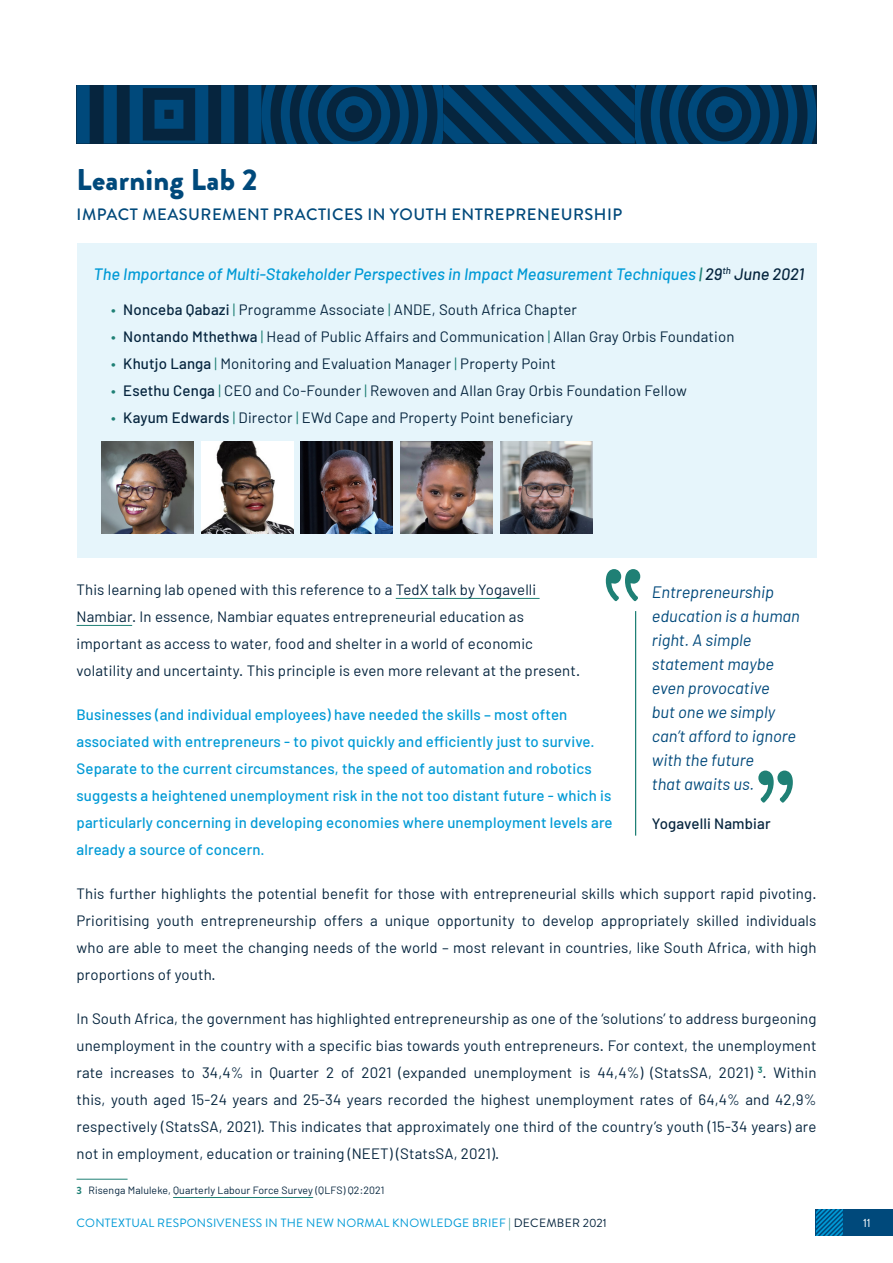
<style>
.page{position:relative;width:893px;height:1263px;background:#fff}
.page>*{position:absolute;margin:0;border:0;box-sizing:border-box;transform-origin:0 0}
.t1{font:900 30px "Brandon Grotesque";letter-spacing:.01em;color:#00497b}
.t2{font:italic 16.5px/24px "Barlow";color:#00497b}
.t3{font:italic 500 16.5px "Barlow";color:#009ad6}
.t4{font:500 16.5px "Brandon Grotesque";letter-spacing:.03em;color:#00497b}
.t5{font:15px/27px "Barlow";letter-spacing:.01em;color:#06253e;text-align:justify}
.t6{font:500 15px/27px "Barlow";letter-spacing:.01em;color:#009ad6}
.t7{font:500 15px "Barlow";letter-spacing:.01em;color:#06253e}
.t8{font:12px "Brandon Grotesque";letter-spacing:.02em;color:#009ad6}
.t9{font:12px "Brandon Grotesque";color:#fff}
.t10{font:10.5px "Barlow";letter-spacing:.01em;color:#06253e}
.s1{color:#1f8075}
.s2{color:#06253e}
.s3{font-weight:500;color:#1f8075}
.s4{font-weight:500}
.s5{font-family:"Brandon Grotesque";font-weight:700;color:#1f8075}
</style>
<div class="page">
<div style="left:816px;top:1209px;width:77px;height:27px;background:#00497b"></div>
<svg style="left:816px;top:1209px;width:27px;height:27px"></svg>
<div style="left:77px;top:244px;width:739px;height:314px;background:#e6f5fb"></div>
<hr style="left:396px;top:598px;width:144px;height:1px;background:#1f8075">
<hr style="left:77px;top:625px;width:55px;height:1px;background:#1f8075">
<hr style="left:77px;top:1179px;width:51px;height:1px;background:#1f8075">
<hr style="left:173px;top:1197px;width:140px;height:1px;background:#1f8075">
<img style="left:400px;top:442px;width:92px;height:92px">
<img style="left:201px;top:442px;width:92px;height:92px">
<img style="left:301px;top:442px;width:92px;height:92px">
<img style="left:500px;top:442px;width:92px;height:92px">
<img style="left:101px;top:442px;width:93px;height:92px">
<svg style="left:606px;top:569px;width:34px;height:32px"></svg>
<svg style="left:758px;top:770px;width:35px;height:33px"></svg>
<hr style="left:635px;top:611px;width:1px;height:225px;background:#1f8075">
<svg style="left:77px;top:85px;width:739px;height:59px"></svg>
<p class="t1" style="left:77px;top:159px;width:183px">Learning Lab 2</p>
<p class="t4" style="left:77px;top:203px;width:547px">IMPACT MEASUREMENT PRACTICES IN YOUTH ENTREPRENEURSHIP</p>
<p class="t3" style="left:94px;top:264px;width:712px">The Importance of Multi-Stakeholder Perspectives in Impact Measurement Techniques <span class="s1">|</span> <span class="s2">29</span><sup>th</sup> <span class="s2">June 2021</span></p>
<p class="t5" style="left:111px;top:296px;width:467px"><span class="s3">•</span> <span class="s4">Nonceba Qabazi</span> <span class="s1">|</span> Programme Associate <span class="s1">|</span> ANDE, South Africa Chapter</p>
<p class="t5" style="left:111px;top:323px;width:625px"><span class="s3">•</span> <span class="s4">Nontando Mthethwa</span> <span class="s1">|</span> Head of Public Affairs and Communication <span class="s1">|</span> Allan Gray Orbis Foundation</p>
<p class="t5" style="left:111px;top:350px;width:446px"><span class="s3">•</span> <span class="s4">Khutjo Langa</span> <span class="s1">|</span> Monitoring and Evaluation Manager <span class="s1">|</span> Property Point</p>
<p class="t5" style="left:111px;top:377px;width:577px"><span class="s3">•</span> <span class="s4">Esethu Cenga</span> <span class="s1">|</span> CEO and Co-Founder <span class="s1">|</span> Rewoven and Allan Gray Orbis Foundation Fellow</p>
<p class="t5" style="left:111px;top:404px;width:463px"><span class="s3">•</span> <span class="s4">Kayum Edwards</span> <span class="s1">|</span> Director <span class="s1">|</span> EWd Cape and Property Point beneficiary</p>
<p class="t5" style="left:77px;top:575px;width:505px;text-align:left">This learning lab opened with this reference to a TedX talk by Yogavelli Nambiar. In essence, Nambiar equates entrepreneurial education as important as access to water, food and shelter in a world of economic volatility and uncertainty. This principle is even more relevant at the present.</p>
<p class="t6" style="left:77px;top:700px;width:538px">Businesses (and individual employees) have needed the skills – most often associated with entrepreneurs - to pivot quickly and efficiently just to survive.<br>Separate to the current circumstances, the speed of automation and robotics suggests a heightened unemployment risk in the not too distant future - which is particularly concerning in developing economies where unemployment levels are already a source of concern.</p>
<p class="t5" style="left:77px;top:879px;width:741px">This further highlights the potential benefit for those with entrepreneurial skills which support rapid pivoting.<br>Prioritising youth entrepreneurship offers a unique opportunity to develop appropriately skilled individuals who are able to meet the changing needs of the world – most relevant in countries, like South Africa, with high proportions of youth.</p>
<p class="t5" style="left:77px;top:1004px;width:741px">In South Africa, the government has highlighted entrepreneurship as one of the ‘solutions’ to address burgeoning unemployment in the country with a specific bias towards youth entrepreneurs. For context, the unemployment rate increases to 34,4% in Quarter 2 of 2021 (expanded unemployment is 44,4%) (StatsSA, 2021) <sup>3</sup>. Within this, youth aged 15-24 years and 25-34 years recorded the highest unemployment rates of 64,4% and 42,9% respectively (StatsSA, 2021). This indicates that approximately one third of the country’s youth (15-34 years) are not in employment, education or training (NEET) (StatsSA, 2021).</p>
<p class="t10" style="left:77px;top:1184px;width:309px"><span class="s5">3</span> Risenga Maluleke, Quarterly Labour Force Survey (QLFS) Q2:2021</p>
<p class="t2" style="left:652px;top:579px;width:150px">Entrepreneurship education is a human right. A simple statement maybe even provocative<br>but one we simply can’t afford to ignore with the future<br>that awaits us.</p>
<p class="t7" style="left:652px;top:813px;width:120px">Yogavelli Nambiar</p>
<p class="t8" style="left:77px;top:1214px;width:532px">CONTEXTUAL RESPONSIVENESS IN THE NEW NORMAL KNOWLEDGE BRIEF <span class="s1">|</span> <span class="s2">DECEMBER 2021</span></p>
<p class="t9" style="left:863px;top:1214px;width:9px">11</p>
</div>
